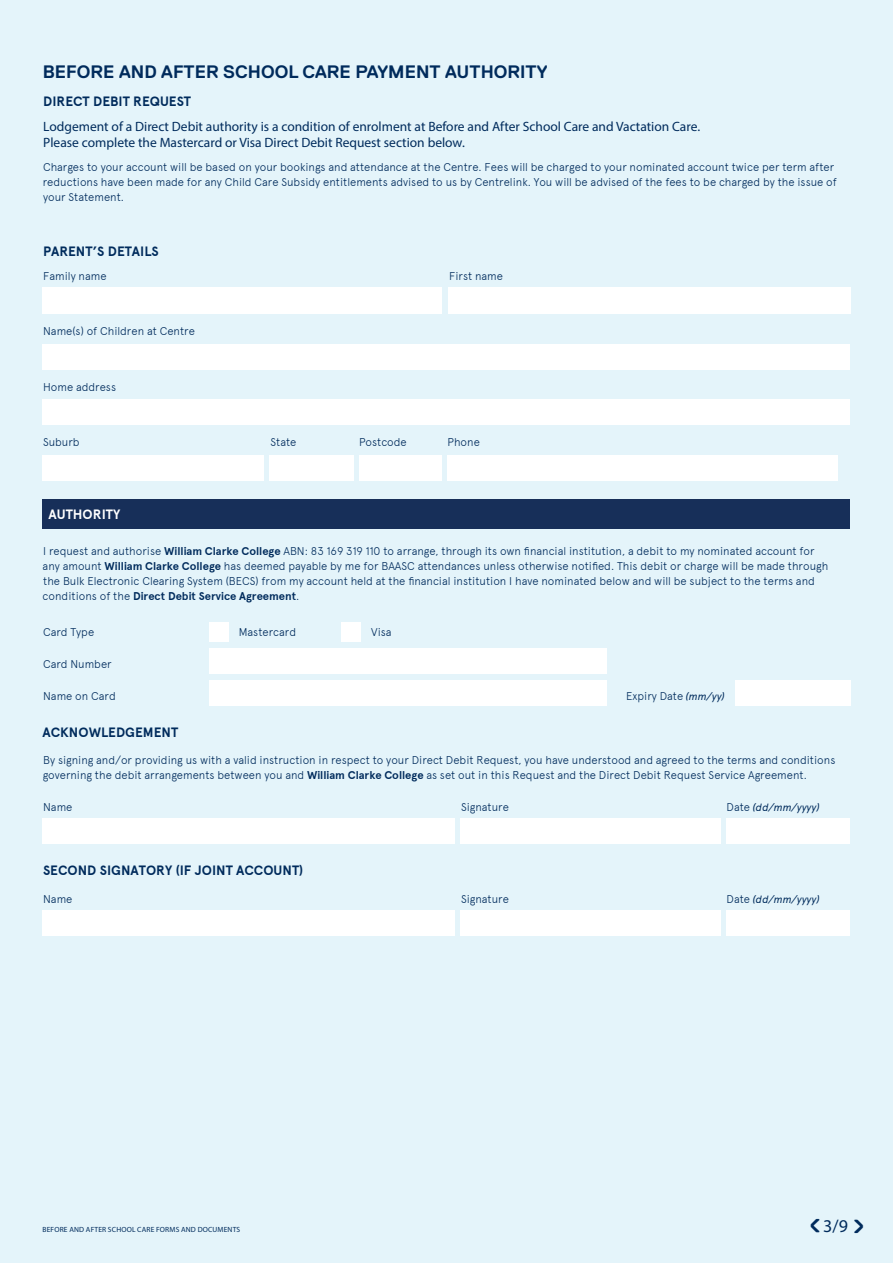
<style>
.page{position:relative;width:893px;height:1263px;background:#e4f4fa}
.page>*{position:absolute;margin:0;border:0;box-sizing:border-box;transform-origin:0 0}
.Heading{font:30.3px "Replica";color:#002b5c}
.Heading-2{font:700 18px "Replica";color:#002b5c}
.Heading-3{font:18px "Myriad Pro";color:#002b5c}
.Instruction{font:13.5px/16.5px "Myriad Pro";color:#002b5c}
.Subheading{font:700 13.5px "Apercu";color:#002b5c}
.Subheading-2{font:700 13.5px "Apercu";color:#fff}
.Body_w_box{font:300 11.25px/15px "Apercu";color:#002b5c}
.Subheading-3{font:300 11.25px/15px "Apercu";color:#002b5c}
.box{font:300 11.25px "Apercu";color:#002b5c}
.Body_w_box-2{font:italic 10.5px "Apercu";color:#002b5c}
.t1{font:7.5px "Myriad Pro";letter-spacing:.02em;color:#002b5c}
.s1{font-weight:700}
.s2{font-weight:400;font-style:italic;font-size:10.5px}
.s3{font-weight:300;font-style:normal;font-size:11.25px}
</style>
<div class="page">
<div style="left:43px;top:287px;width:399px;height:27px;background:#fff"></div>
<div style="left:448px;top:287px;width:402px;height:27px;background:#fff"></div>
<div style="left:43px;top:344px;width:807px;height:26px;background:#fff"></div>
<div style="left:43px;top:400px;width:807px;height:25px;background:#fff"></div>
<div style="left:43px;top:455px;width:221px;height:26px;background:#fff"></div>
<div style="left:269px;top:455px;width:84px;height:26px;background:#fff"></div>
<div style="left:359px;top:455px;width:82px;height:26px;background:#fff"></div>
<div style="left:447px;top:455px;width:390px;height:26px;background:#fff"></div>
<div style="left:43px;top:499px;width:807px;height:30px;background:#172f59"></div>
<div style="left:209px;top:622px;width:19px;height:19px;background:#fff"></div>
<div style="left:341px;top:622px;width:20px;height:19px;background:#fff"></div>
<div style="left:209px;top:648px;width:398px;height:25px;background:#fff"></div>
<div style="left:209px;top:680px;width:398px;height:25px;background:#fff"></div>
<div style="left:736px;top:680px;width:115px;height:25px;background:#fff"></div>
<div style="left:43px;top:819px;width:412px;height:25px;background:#fff"></div>
<div style="left:461px;top:819px;width:260px;height:25px;background:#fff"></div>
<div style="left:727px;top:819px;width:123px;height:25px;background:#fff"></div>
<div style="left:43px;top:910px;width:412px;height:26px;background:#fff"></div>
<div style="left:461px;top:910px;width:260px;height:26px;background:#fff"></div>
<div style="left:727px;top:910px;width:123px;height:26px;background:#fff"></div>
<p class="Heading-2" style="left:43px;top:62px;width:506px">BEFORE AND AFTER SCHOOL CARE PAYMENT AUTHORITY</p>
<p class="Subheading" style="left:43px;top:93px;width:150px">DIRECT DEBIT REQUEST</p>
<p class="Instruction" style="left:43px;top:118px;width:658px">Lodgement of a Direct Debit authority is a condition of enrolment at Before and After School Care and Vactation Care.<br>Please complete the Mastercard or Visa Direct Debit Request section below.</p>
<p class="Body_w_box" style="left:43px;top:159px;width:796px">Charges to your account will be based on your bookings and attendance at the Centre. Fees will be charged to your nominated account twice per term after reductions have been made for any Child Care Subsidy entitlements advised to us by Centrelink. You will be advised of the fees to be charged by the issue of your Statement.</p>
<p class="Subheading" style="left:43px;top:243px;width:117px">PARENT’S DETAILS</p>
<p class="Body_w_box" style="left:43px;top:268px;width:65px">Family name</p>
<p class="Body_w_box" style="left:449px;top:268px;width:56px">First name</p>
<p class="box" style="left:43px;top:325px;width:153px">Name(s) of Children at Centre</p>
<p class="Body_w_box" style="left:43px;top:379px;width:74px">Home address</p>
<p class="box" style="left:43px;top:436px;width:38px">Suburb</p>
<p class="box" style="left:271px;top:436px;width:27px">State</p>
<p class="box" style="left:359px;top:436px;width:49px">Postcode</p>
<p class="box" style="left:448px;top:436px;width:34px">Phone</p>
<p class="Subheading-2" style="left:49px;top:506px;width:73px">AUTHORITY</p>
<p class="Subheading-3" style="left:43px;top:543px;width:787px">I request and authorise <span class="s1">William Clarke College</span> ABN: 83 169 319 110 to arrange, through its own financial institution, a debit to my nominated account for any amount <span class="s1">William Clarke College</span> has deemed payable by me for BAASC attendances unless otherwise notified. This debit or charge will be made through the Bulk Electronic Clearing System (BECS) from my account held at the financial institution I have nominated below and will be subject to the terms and conditions of the <span class="s1">Direct Debit Service Agreement</span>.</p>
<p class="Subheading-3" style="left:43px;top:625px;width:53px">Card Type</p>
<p class="Subheading-3" style="left:239px;top:625px;width:59px">Mastercard</p>
<p class="Subheading-3" style="left:371px;top:625px;width:22px">Visa</p>
<p class="Body_w_box" style="left:43px;top:657px;width:70px">Card Number</p>
<p class="Body_w_box" style="left:43px;top:689px;width:74px">Name on Card</p>
<p class="Body_w_box" style="left:626px;top:689px;width:100px">Expiry Date <span class="s2">(mm/yy)</span></p>
<p class="Subheading" style="left:43px;top:724px;width:137px">ACKNOWLEDGEMENT</p>
<p class="Body_w_box" style="left:43px;top:753px;width:794px">By signing and/or providing us with a valid instruction in respect to your Direct Debit Request, you have understood and agreed to the terms and conditions governing the debit arrangements between you and <span class="s1">William Clarke College</span> as set out in this Request and the Direct Debit Request Service Agreement.</p>
<p class="Body_w_box" style="left:43px;top:800px;width:31px">Name</p>
<p class="Body_w_box" style="left:461px;top:800px;width:49px">Signature</p>
<p class="Body_w_box-2" style="left:727px;top:801px;width:95px"><span class="s3">Date</span> (dd/mm/yyyy)</p>
<p class="Subheading" style="left:43px;top:862px;width:262px">SECOND SIGNATORY (IF JOINT ACCOUNT)</p>
<p class="Body_w_box" style="left:43px;top:891px;width:31px">Name</p>
<p class="Body_w_box" style="left:461px;top:891px;width:49px">Signature</p>
<p class="Body_w_box-2" style="left:727px;top:893px;width:95px"><span class="s3">Date</span> (dd/mm/yyyy)</p>
<p class="t1" style="left:43px;top:1225px;width:199px">BEFORE AND AFTER SCHOOL CARE FORMS AND DOCUMENTS</p>
<p class="Heading-3" style="left:823px;top:1215px;width:26px">3/9</p>
<p class="Heading" style="left:852px;top:1209px;width:15px">›</p>
<p class="Heading" style="left:822px;top:1242px;width:15px;rotate:-180deg">›</p>
</div>
